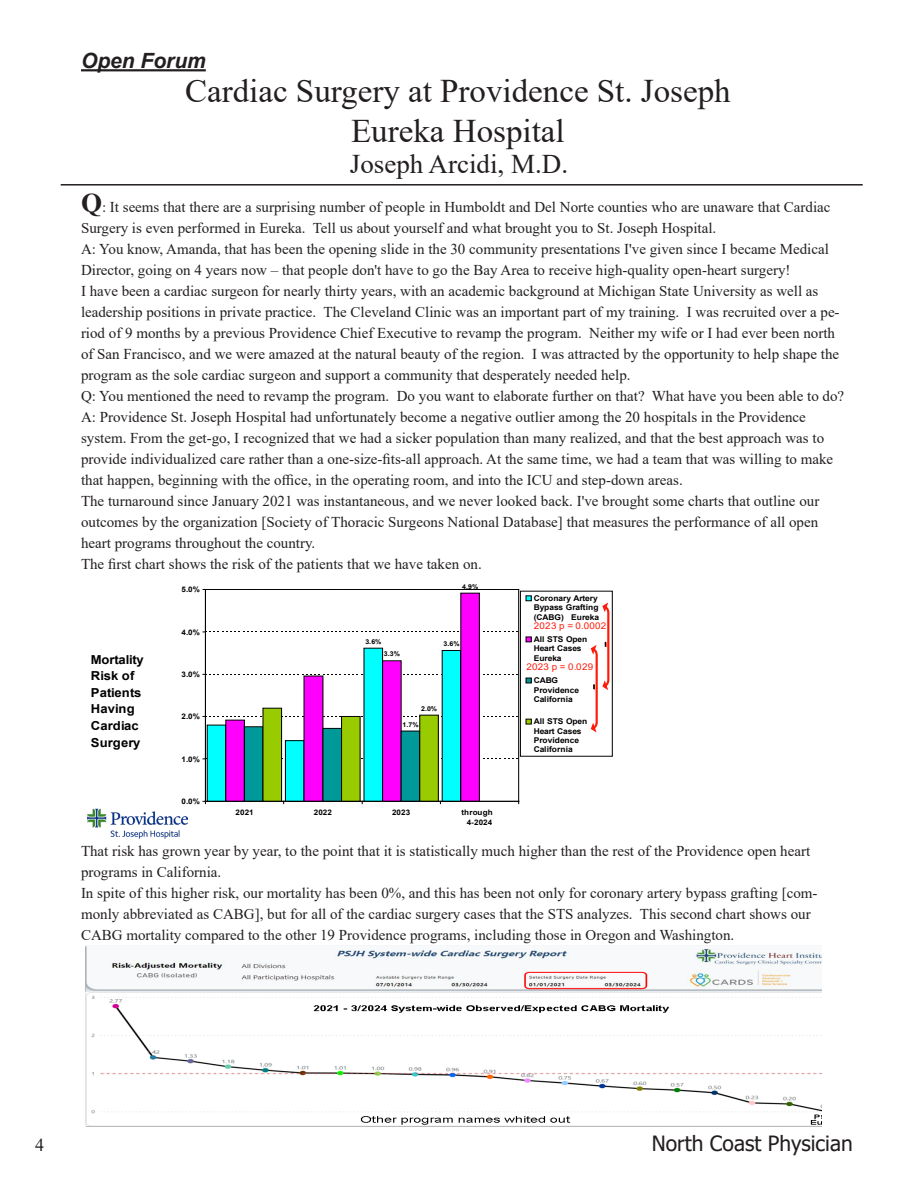
<style>
.page{position:relative;width:918px;height:1188px;background:#fff}
.page>*{position:absolute;margin:0;border:0;box-sizing:border-box;transform-origin:0 0}
.t1{font:33px "Times New Roman";color:#231f20}
.Author_Name{font:27px "Times New Roman";color:#231f20}
.t2{font:21px "Tahoma";color:#231f20}
.Department_Heading{font:italic 700 21px "Arial";color:#231f20}
.t3{font:18px "Times New Roman";color:#231f20}
.Body_text{font:15px/21px "Times New Roman";color:#231f20}
.t4{font:700 12.3px/16.5px "Arial";letter-spacing:.005em;color:#000;scale:1.06 1}
.t5{font:9.3px "Arial";letter-spacing:.025em;color:#fe1b0a;scale:1.06 1}
.t6{font:700 7.95px/9.3px "Arial";letter-spacing:-.015em;color:#000;scale:1.06 1}
.t7{font:700 7.65px/9.6px "Arial";letter-spacing:.01em;color:#000;text-align:right;scale:1.06 1}
.t8{font:700 6.6px "Arial";color:#000;scale:1.06 1}
.s1{font-weight:700;font-size:27px}
</style>
<div class="page">
<hr style="left:61px;top:184px;width:802px;height:2px;background:#231f20">
<hr style="left:81px;top:69px;width:125px;height:2px;background:#231f20">
<hr style="left:205px;top:589px;width:314px;height:1px;background:#000">
<hr style="left:518px;top:590px;width:1px;height:211px;background:#000">
<div style="left:207px;top:725px;width:19px;height:76px;background:#0ff"></div>
<div style="left:207px;top:725px;width:19px;height:76px;border:1px solid #000"></div>
<div style="left:285px;top:741px;width:19px;height:60px;background:#0ff"></div>
<div style="left:285px;top:740px;width:19px;height:61px;border:1px solid #000"></div>
<div style="left:364px;top:648px;width:19px;height:153px;background:#0ff"></div>
<div style="left:442px;top:651px;width:19px;height:150px;background:#0ff"></div>
<div style="left:442px;top:650px;width:19px;height:151px;border:1px solid #000"></div>
<div style="left:226px;top:720px;width:18px;height:81px;background:#f0f"></div>
<div style="left:304px;top:676px;width:19px;height:125px;background:#f0f"></div>
<div style="left:383px;top:661px;width:18px;height:140px;background:#f0f"></div>
<div style="left:382px;top:661px;width:19px;height:140px;border:1px solid #000"></div>
<div style="left:461px;top:593px;width:18px;height:208px;background:#f0f"></div>
<div style="left:461px;top:593px;width:19px;height:208px;border:1px solid #000"></div>
<div style="left:244px;top:727px;width:19px;height:74px;background:#099"></div>
<div style="left:244px;top:727px;width:19px;height:74px;border:1px solid #000"></div>
<div style="left:323px;top:728px;width:19px;height:73px;background:#099"></div>
<div style="left:401px;top:731px;width:19px;height:70px;background:#099"></div>
<div style="left:401px;top:731px;width:19px;height:70px;border:1px solid #000"></div>
<div style="left:263px;top:708px;width:19px;height:93px;background:#9c0"></div>
<div style="left:263px;top:708px;width:19px;height:93px;border:1px solid #000"></div>
<div style="left:342px;top:716px;width:18px;height:85px;background:#9c0"></div>
<div style="left:341px;top:716px;width:19px;height:85px;border:1px solid #000"></div>
<div style="left:420px;top:715px;width:18px;height:86px;background:#9c0"></div>
<div style="left:420px;top:715px;width:19px;height:86px;border:1px solid #000"></div>
<hr style="left:205px;top:590px;width:1px;height:211px;background:#000">
<svg style="left:203px;top:759px;width:277px;height:1px"></svg>
<svg style="left:203px;top:716px;width:315px;height:1px"></svg>
<svg style="left:203px;top:674px;width:315px;height:1px"></svg>
<hr style="left:205px;top:801px;width:314px;height:1px;background:#000">
<div style="left:520px;top:591px;width:92px;height:165px;border:1px solid #000"></div>
<svg style="left:526px;top:596px;width:5px;height:5px"></svg>
<svg style="left:526px;top:637px;width:5px;height:5px"></svg>
<svg style="left:526px;top:678px;width:5px;height:5px"></svg>
<svg style="left:526px;top:719px;width:5px;height:5px"></svg>
<img style="left:87px;top:808px;width:101px;height:31px">
<svg style="left:591px;top:602px;width:20px;height:130px"></svg>
<img style="left:85px;top:945px;width:737px;height:182px">
<p class="Department_Heading" style="left:81px;top:47px;width:126px">Open Forum</p>
<p class="t1" style="left:185px;top:68px;width:547px">Cardiac Surgery at Providence St. Joseph</p>
<p class="t1" style="left:351px;top:107px;width:215px">Eureka Hospital</p>
<p class="Author_Name" style="left:350px;top:145px;width:220px">Joseph Arcidi, M.D.</p>
<p class="Body_text" style="left:81px;top:196px;width:751px"><span class="s1">Q</span>: It seems that there are a surprising number of people in Humboldt and Del Norte counties who are unaware that Cardiac<br>Surgery is even performed in Eureka. Tell us about yourself and what brought you to St. Joseph Hospital.</p>
<p class="Body_text" style="left:81px;top:238px;width:749px">A: You know, Amanda, that has been the opening slide in the 30 community presentations I've given since I became Medical<br>Director, going on 4 years now – that people don't have to go the Bay Area to receive high-quality open-heart surgery!</p>
<p class="Body_text" style="left:81px;top:280px;width:760px">I have been a cardiac surgeon for nearly thirty years, with an academic background at Michigan State University as well as leadership positions in private practice. The Cleveland Clinic was an important part of my training. I was recruited over a pe&shy;riod of 9 months by a previous Providence Chief Executive to revamp the program. Neither my wife or I had ever been north of San Francisco, and we were amazed at the natural beauty of the region. I was attracted by the opportunity to help shape the program as the sole cardiac surgeon and support a community that desperately needed help.</p>
<p class="Body_text" style="left:81px;top:385px;width:765px">Q: You mentioned the need to revamp the program. Do you want to elaborate further on that? What have you been able to do?</p>
<p class="Body_text" style="left:81px;top:406px;width:754px">A: Providence St. Joseph Hospital had unfortunately become a negative outlier among the 20 hospitals in the Providence system. From the get-go, I recognized that we had a sicker population than many realized, and that the best approach was to provide individualized care rather than a one-size-fits-all approach. At the same time, we had a team that was willing to make that happen, beginning with the office, in the operating room, and into the ICU and step-down areas.</p>
<p class="Body_text" style="left:81px;top:490px;width:740px;text-align:justify">The turnaround since January 2021 was instantaneous, and we never looked back. I've brought some charts that outline our outcomes by the organization [Society of Thoracic Surgeons National Database] that measures the performance of all open heart programs throughout the country.</p>
<p class="Body_text" style="left:81px;top:553px;width:402px">The first chart shows the risk of the patients that we have taken on.</p>
<p class="t4" style="left:91px;top:652px;width:52px">Mortality<br>Risk of<br>Patients<br>Having<br>Cardiac<br>Surgery</p>
<p class="t7" style="left:182px;top:585px;width:19px">5.0%</p>
<p class="t7" style="left:182px;top:628px;width:19px">4.0%</p>
<p class="t7" style="left:182px;top:670px;width:19px">3.0%</p>
<p class="t7" style="left:182px;top:712px;width:19px">2.0%</p>
<p class="t7" style="left:182px;top:754px;width:19px">1.0%</p>
<p class="t7" style="left:182px;top:797px;width:19px">0.0%</p>
<p class="t8" style="left:462px;top:582px;width:17px">4.9%</p>
<p class="t8" style="left:365px;top:637px;width:17px">3.6%</p>
<p class="t8" style="left:444px;top:639px;width:17px">3.6%</p>
<p class="t8" style="left:384px;top:649px;width:17px">3.3%</p>
<p class="t8" style="left:421px;top:704px;width:17px">2.0%</p>
<p class="t8" style="left:403px;top:720px;width:17px">1.7%</p>
<p class="t7" style="left:236px;top:808px;width:19px">2021</p>
<p class="t7" style="left:314px;top:808px;width:19px">2022</p>
<p class="t7" style="left:392px;top:808px;width:19px">2023</p>
<p class="t7" style="left:462px;top:808px;width:31px">through<br>4-2024</p>
<p class="t6" style="left:534px;top:594px;width:63px">Coronary Artery<br>Bypass Grafting (CABG) Eureka</p>
<p class="t6" style="left:534px;top:635px;width:52px">All STS Open<br>Heart Cases<br>Eureka</p>
<p class="t6" style="left:534px;top:676px;width:44px">CABG<br>Providence<br>California</p>
<p class="t6" style="left:534px;top:717px;width:52px">All STS Open<br>Heart Cases<br>Providence<br>California</p>
<p class="t5" style="left:534px;top:620px;width:70px">2023 p = 0.0002</p>
<p class="t5" style="left:526px;top:660px;width:64px">2023 p = 0.029</p>
<p class="Body_text" style="left:81px;top:840px;width:731px">That risk has grown year by year, to the point that it is statistically much higher than the rest of the Providence open heart programs in California.</p>
<p class="Body_text" style="left:81px;top:882px;width:738px">In spite of this higher risk, our mortality has been 0%, and this has been not only for coronary artery bypass grafting [com&shy;monly abbreviated as CABG], but for all of the cardiac surgery cases that the STS analyzes. This second chart shows our<br>CABG mortality compared to the other 19 Providence programs, including those in Oregon and Washington.</p>
<p class="t3" style="left:35px;top:1132px;width:10px">4</p>
<h3 class="t2" style="left:652px;top:1129px;width:203px">North Coast Physician</h3>
</div>
